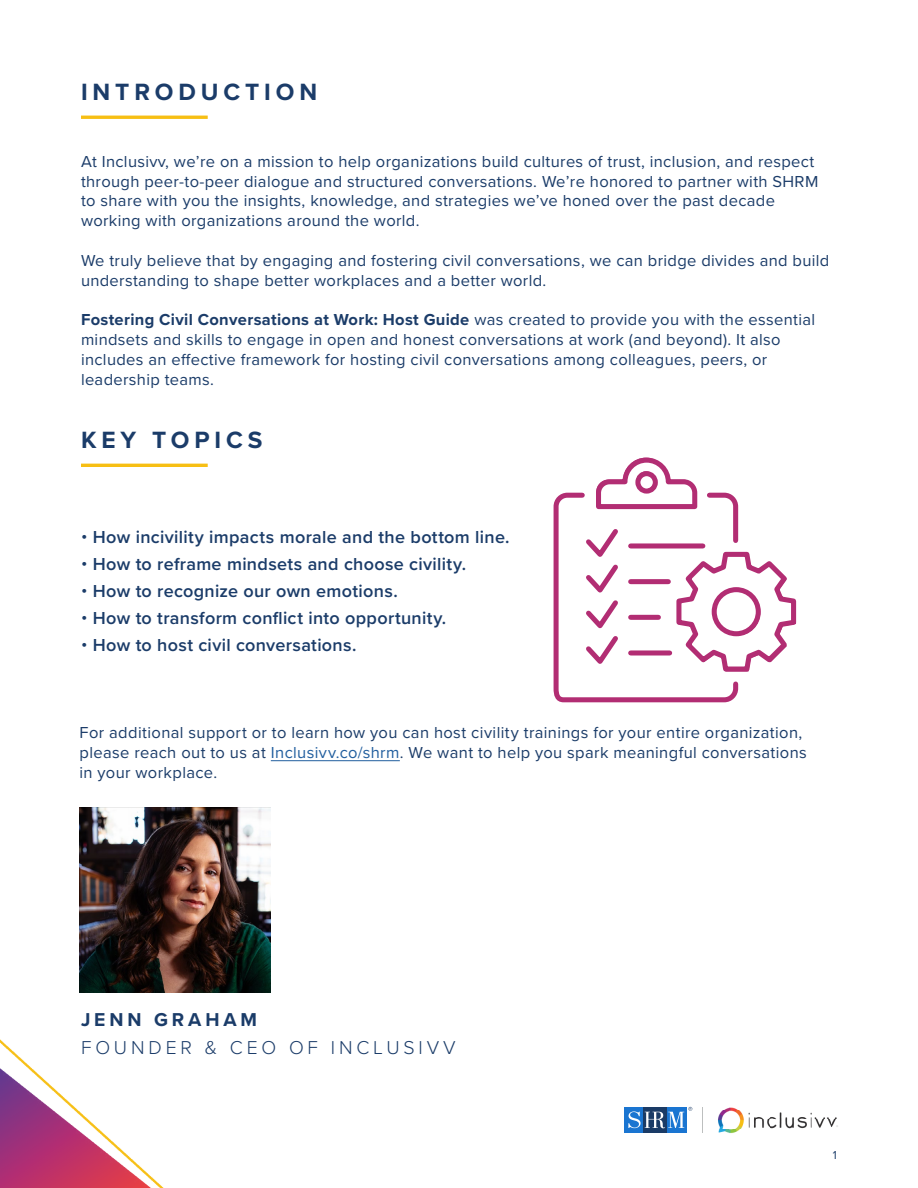
<style>
.page{position:relative;width:918px;height:1188px;background:#fff}
.page>*{position:absolute;margin:0;border:0;box-sizing:border-box;transform-origin:0 0}
.t1{font:700 24.45px "Proxima Nova";letter-spacing:.2em;color:#1b3c69}
.t2{font:300 19.35px "Proxima Nova";letter-spacing:.2em;color:#1b3c69}
.t3{font:700 19.35px "Proxima Nova";letter-spacing:.2em;color:#1b3c69}
.t4{font:600 18px "Proxima Nova";letter-spacing:.015em;color:#1b3c69}
.t5{font:16.5px/19.8px "Proxima Nova";letter-spacing:.02em;color:#1b3c69}
.t6{font:12px "Proxima Nova";color:#1b3c69}
.s1{font-weight:700}
.s2{font-weight:400}
.s3{color:#215e9e}
</style>
<div class="page">
<hr style="left:271px;top:760px;width:129px;height:1px;background:#215e9e">
<hr style="left:81px;top:116px;width:127px;height:3px;background:#f7bf14">
<hr style="left:81px;top:464px;width:127px;height:3px;background:#f7bf14">
<svg style="left:553px;top:458px;width:186px;height:245px"></svg>
<svg style="left:581px;top:460px;width:216px;height:214px"></svg>
<div style="left:625px;top:1107px;width:18px;height:26px;background:#1a75d1"></div>
<div style="left:666px;top:1107px;width:21px;height:26px;background:#1a75d1"></div>
<div style="left:643px;top:1107px;width:23px;height:26px;background:#1a3b66"></div>
<svg style="left:628px;top:1107px;width:64px;height:21px"></svg>
<img style="left:718px;top:1107px;width:120px;height:26px">
<img style="left:0;top:1039px;width:164px;height:149px">
<img style="left:80px;top:807px;width:190px;height:185px">
<p class="t1" style="left:81px;top:74px;width:238px">INTRODUCTION</p>
<p class="t5" style="left:81px;top:151px;width:739px">At Inclusivv, we’re on a mission to help organizations build cultures of trust, inclusion, and respect through peer-to-peer dialogue and structured conversations. We’re honored to partner with SHRM to share with you the insights, knowledge, and strategies we’ve honed over the past decade</p>
<p class="t5" style="left:81px;top:210px;width:340px">working with organizations around the world.</p>
<p class="t5" style="left:81px;top:250px;width:750px">We truly believe that by engaging and fostering civil conversations, we can bridge divides and build understanding to shape better workplaces and a better world.</p>
<p class="t5" style="left:81px;top:309px;width:736px"><span class="s1">Fostering Civil Conversations at Work: Host Guide</span> was created to provide you with the essential mindsets and skills to engage in open and honest conversations at work (and beyond). It also</p>
<p class="t5" style="left:81px;top:349px;width:688px">includes an effective framework for hosting civil conversations among colleagues, peers, or</p>
<p class="t5" style="left:81px;top:369px;width:135px">leadership teams.</p>
<p class="t1" style="left:81px;top:422px;width:183px">KEY TOPICS</p>
<p class="t4" style="left:81px;top:524px;width:430px"><span class="s2">•</span> How incivility impacts morale and the bottom line.</p>
<p class="t4" style="left:81px;top:551px;width:387px"><span class="s2">•</span> How to reframe mindsets and choose civility.</p>
<p class="t4" style="left:81px;top:578px;width:318px"><span class="s2">•</span> How to recognize our own emotions.</p>
<p class="t4" style="left:81px;top:605px;width:367px"><span class="s2">•</span> How to transform conflict into opportunity.</p>
<p class="t4" style="left:81px;top:632px;width:277px"><span class="s2">•</span> How to host civil conversations.</p>
<p class="t5" style="left:80px;top:722px;width:729px">For additional support or to learn how you can host civility trainings for your entire organization, please reach out to us at <span class="s3">Inclusivv.co/shrm</span>. We want to help you spark meaningful conversations</p>
<p class="t5" style="left:80px;top:762px;width:139px">in your workplace.</p>
<p class="t3" style="left:81px;top:1005px;width:177px">JENN GRAHAM</p>
<p class="t2" style="left:81px;top:1033px;width:376px">FOUNDER &amp; CEO OF INCLUSIVV</p>
<p class="t6" style="left:833px;top:1146px;width:6px">1</p>
</div>
